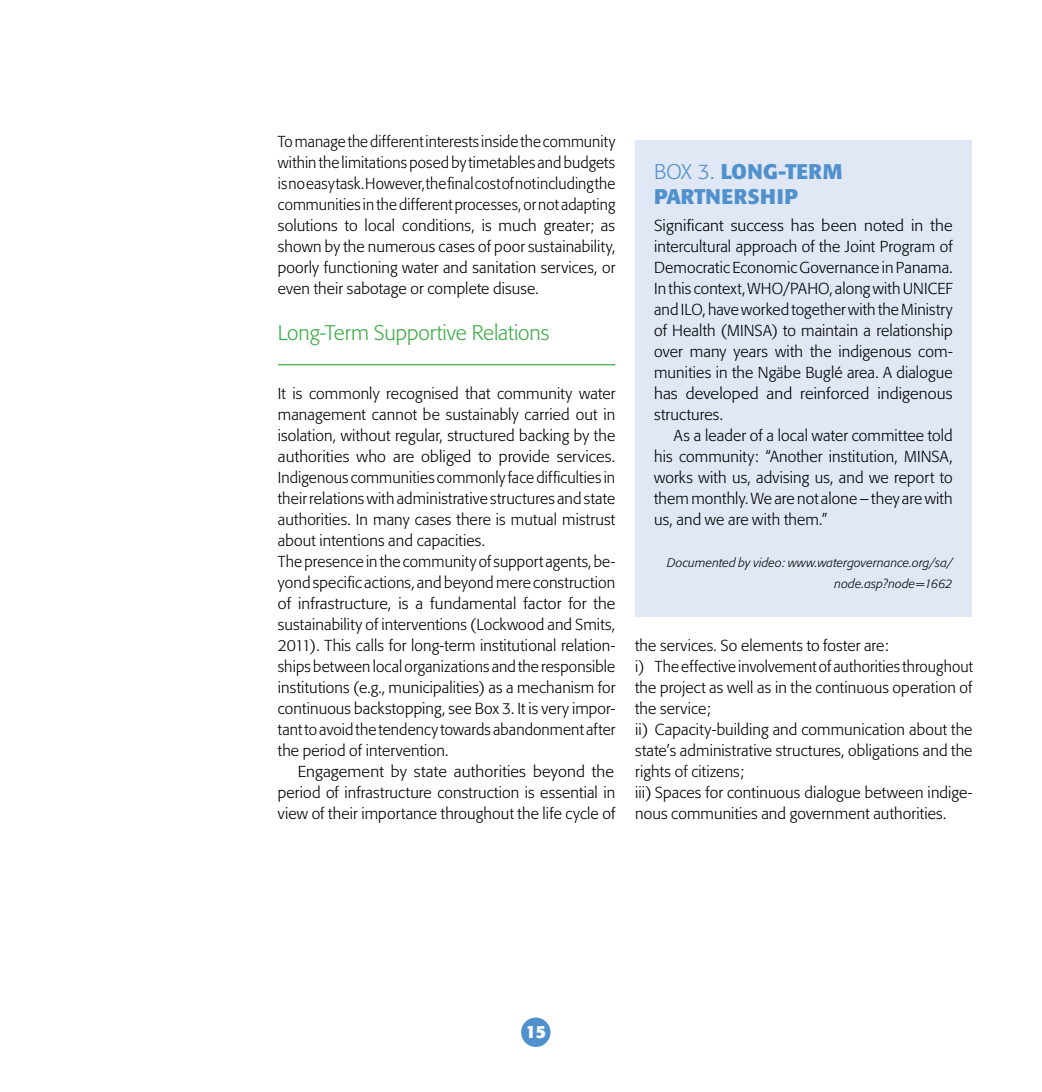
<style>
.page{position:relative;width:1042px;height:1092px;background:#fff}
.page>*{position:absolute;margin:0;border:0;box-sizing:border-box;transform-origin:0 0}
.t1{font:300 21px "Formata";letter-spacing:-.005em;color:#41ad49}
.t2{font:700 21px/25.2px "Formata";letter-spacing:.02em;color:#5091cd}
.t3{font:700 17.5px "Formata";color:#fff}
.t4{font:300 15.75px/21px "Formata";letter-spacing:.005em;color:#000}
.t5{font:300 15.75px/21px "Formata";letter-spacing:.005em;color:#000;text-align:justify;scale:1.04 1}
.t6{font:300 15.75px/21px "Formata";letter-spacing:.005em;color:#000;text-align:justify;scale:.96 1}
.t7{font:italic 300 12.25px/21px "Formata";letter-spacing:.015em;color:#000;text-align:right}
.s1{font-weight:300}
</style>
<div class="page">
<div style="left:521px;top:1017px;width:29px;height:29px;background:#5091cd;border-radius:50%"></div>
<div style="left:636px;top:140px;width:336px;height:477px;background:#e0e8f5"></div>
<hr style="left:278px;top:364px;width:337px;height:1px;background:#41ad49">
<p class="t6" style="left:278px;top:131px;width:353px">To manage the different interests inside the community within the limitations posed by timetables and budgets is no easy task. However, the final cost of not including the communities in the different processes, or not adapting solutions to local conditions, is much greater; as shown by the numerous cases of poor sustainability, poorly functioning water and sanitation services, or even their sabotage or complete disuse.</p>
<h1 class="t1" style="left:278px;top:321px;width:273px">Long-Term Supportive Relations</h1>
<p class="t4" style="left:278px;top:383px;width:339px">It is commonly recognised that community water management cannot be sustainably carried out in isolation, without regular, structured backing by the authorities who are obliged to provide services.<br>Indigenous communities commonly face difficulties in their relations with administrative structures and state authorities. In many cases there is mutual mistrust about intentions and capacities.<br>The presence in the community of support agents, be&shy;yond specific actions, and beyond mere construction of infrastructure, is a fundamental factor for the sustainability of interventions (Lockwood and Smits, 2011). This calls for long-term institutional relation&shy;ships between local organizations and the responsible institutions (e.g., municipalities) as a mechanism for continuous backstopping, see Box 3. It is very impor&shy;tant to avoid the tendency towards abandonment after the period of intervention.</p>
<p class="t5" style="left:278px;top:761px;width:326px;text-indent:20px">Engagement by state authorities beyond the period of infrastructure construction is essential in view of their importance throughout the life cycle of</p>
<h1 class="t2" style="left:654px;top:158px;width:190px"><span class="s1">BOX 3.</span> LONG-TERM<br>PARTNERSHIP</h1>
<p class="t5" style="left:654px;top:215px;width:289px">Significant success has been noted in the intercultural approach of the Joint Program of Democratic Economic Governance in Panama.<br>In this context, WHO/PAHO, along with UNICEF and ILO, have worked together with the Ministry of Health (MINSA) to maintain a relationship over many years with the indigenous com&shy;munities in the Ngäbe Buglé area. A dialogue has developed and reinforced indigenous structures.</p>
<p class="t4" style="left:654px;top:425px;width:300px;text-align:justify;text-indent:20px">As a leader of a local water committee told his community: “Another institution, MINSA, works with us, advising us, and we report to them monthly. We are not alone – they are with us, and we are with them.”</p>
<p class="t7" style="left:667px;top:552px;width:287px">Documented by video: www.watergovernance.org/sa/ node.asp?node=1662</p>
<p class="t4" style="left:635px;top:635px;width:339px">the services. So elements to foster are:<br>i) The effective involvement of authorities throughout the project as well as in the continuous operation of the service;<br>ii) Capacity-building and communication about the state’s administrative structures, obligations and the rights of citizens;<br>iii) Spaces for continuous dialogue between indige&shy;nous communities and government authorities.</p>
<p class="t3" style="left:526px;top:1020px;width:22px">15</p>
</div>
